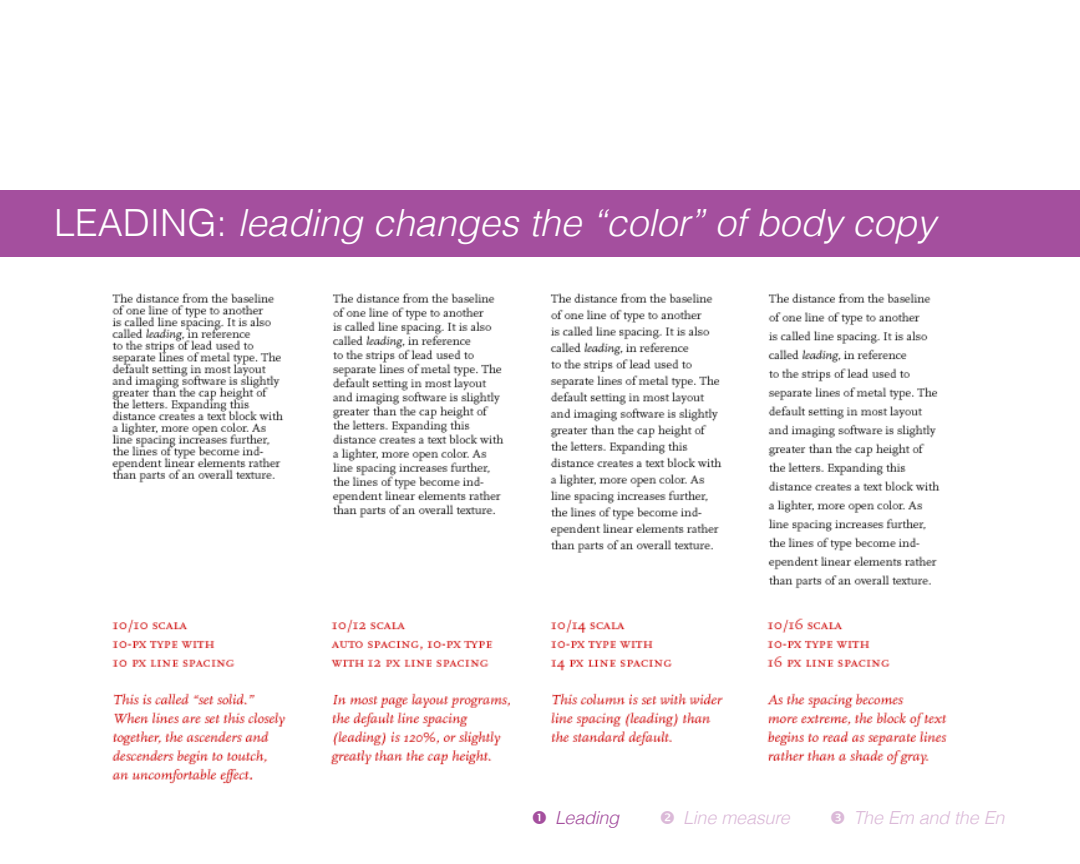
<style>
.page{position:relative;width:1080px;height:864px;background:#fff}
.page>*{position:absolute;margin:0;border:0;box-sizing:border-box;transform-origin:0 0}
.t1{font:italic 300 37.5px "Helvetica";color:#fff}
.t2{font:italic 300 18px "Helvetica";letter-spacing:-.01em;color:#dbb9d8}
.t3{font:italic 300 18px "Helvetica";letter-spacing:-.015em;color:#a44f9e}
.s1{font-style:normal}
</style>
<div class="page">
<div style="left:0;top:190px;width:1080px;height:67px;background:#a44f9e"></div>
<img style="left:112px;top:293px;width:835px;height:491px">
<p class="t1" style="left:54px;top:199px;width:883px"><span class="s1">LEADING:</span> leading changes the “color” of body copy</p>
<p class="t3" style="left:555px;top:806px;width:66px">Leading</p>
<p class="t2" style="left:683px;top:806px;width:108px">Line measure</p>
<p class="t2" style="left:853px;top:806px;width:152px">The Em and the En</p>
</div>
